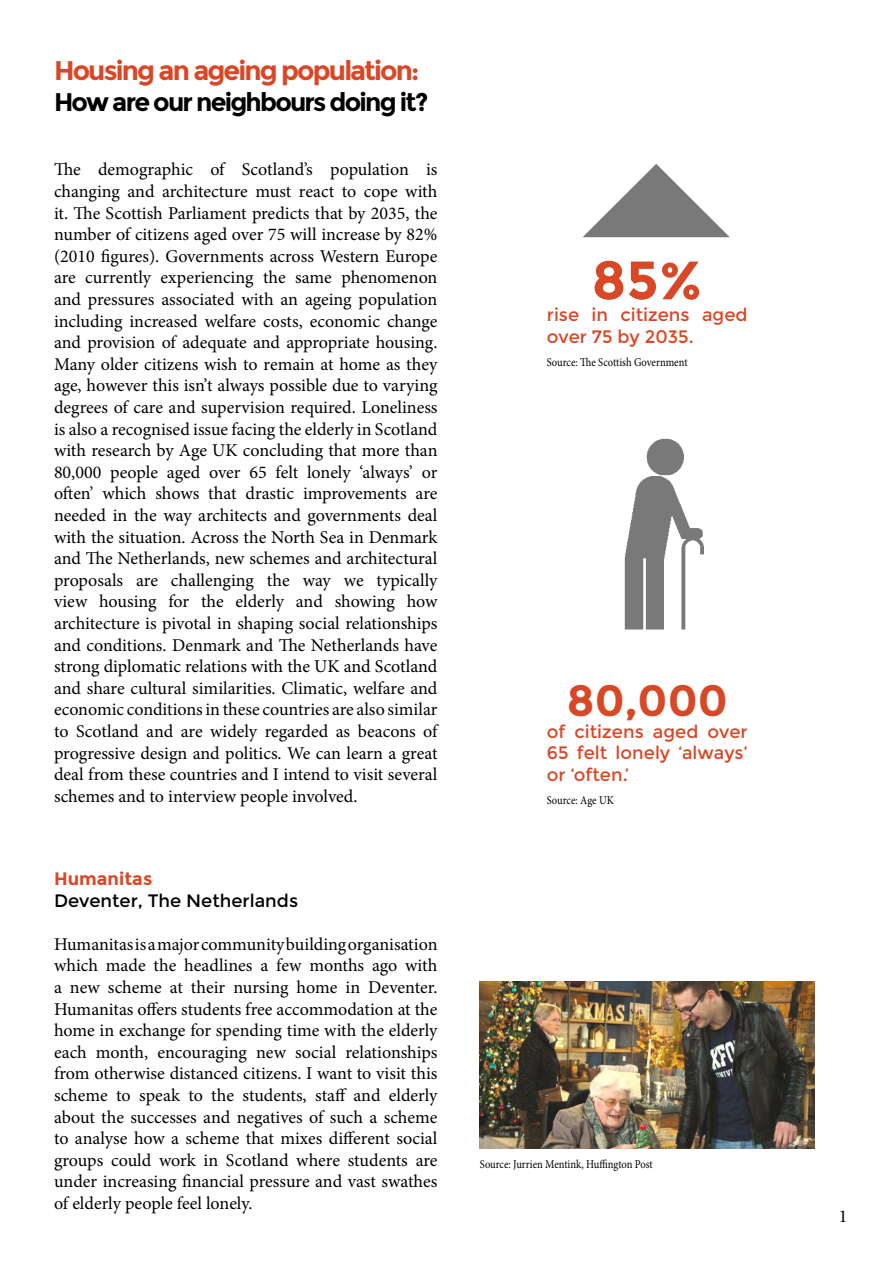
<style>
.page{position:relative;width:893px;height:1263px;background:#fff}
.page>*{position:absolute;margin:0;border:0;box-sizing:border-box;transform-origin:0 0}
.t1{font:700 54px "Montserrat";color:#d84726}
.t2{font:700 43.5px "Montserrat";color:#d84726}
.t3{font:700 27px "Montserrat";letter-spacing:-.07em;color:#d94727}
.t4{font:700 25.5px "Montserrat";letter-spacing:-.07em;color:#000}
.t5{font:18px/21.6px "Minion Pro";letter-spacing:-.005em;color:#000;text-align:justify}
.t6{font:18px/21.6px "Montserrat";color:#d84726;text-align:justify}
.t7{font:18px "Montserrat";color:#000}
.t8{font:700 18px "Montserrat";color:#d94727}
.t9{font:12px "Minion Pro";color:#000101;scale:.88 1}
</style>
<div class="page">
<img style="left:583px;top:164px;width:147px;height:74px">
<img style="left:624px;top:438px;width:80px;height:192px">
<img style="left:480px;top:981px;width:334px;height:168px">
<h3 class="t3" style="left:54px;top:55px;width:367px">Housing an ageing population:</h3>
<h3 class="t4" style="left:54px;top:87px;width:376px">How are our neighbours doing it?</h3>
<p class="t5" style="left:54px;top:159px;width:385px">The demographic of Scotland’s population is changing and architecture must react to cope with it. The Scottish Parliament predicts that by 2035, the number of citizens aged over 75 will increase by 82% (2010 figures). Governments across Western Europe are currently experiencing the same phenomenon and pressures associated with an ageing population including increased welfare costs, economic change and provision of adequate and appropriate housing.<br>Many older citizens wish to remain at home as they age, however this isn’t always possible due to varying degrees of care and supervision required. Loneliness is also a recognised issue facing the elderly in Scotland with research by Age UK concluding that more than 80,000 people aged over 65 felt lonely ‘always’ or often’ which shows that drastic improvements are needed in the way architects and governments deal with the situation. Across the North Sea in Denmark and The Netherlands, new schemes and architectural proposals are challenging the way we typically view housing for the elderly and showing how architecture is pivotal in shaping social relationships and conditions. Denmark and The Netherlands have strong diplomatic relations with the UK and Scotland and share cultural similarities. Climatic, welfare and economic conditions in these countries are also similar to Scotland and are widely regarded as beacons of progressive design and politics. We can learn a great deal from these countries and I intend to visit several schemes and to interview people involved.</p>
<p class="t8" style="left:54px;top:868px;width:100px">Humanitas</p>
<p class="t7" style="left:54px;top:890px;width:246px">Deventer, The Netherlands</p>
<p class="t5" style="left:54px;top:933px;width:385px">Humanitas is a major community building organisation which made the headlines a few months ago with a new scheme at their nursing home in Deventer.<br>Humanitas offers students free accommodation at the home in exchange for spending time with the elderly each month, encouraging new social relationships from otherwise distanced citizens. I want to visit this scheme to speak to the students, staff and elderly about the successes and negatives of such a scheme to analyse how a scheme that mixes different social groups could work in Scotland where students are under increasing financial pressure and vast swathes of elderly people feel lonely.</p>
<h1 class="t1" style="left:592px;top:248px;width:113px">85%</h1>
<p class="t6" style="left:547px;top:326px;width:148px">over 75 by 2035.</p>
<p class="t9" style="left:547px;top:354px;width:161px">Source: The Scottish Government</p>
<p class="t6" style="left:547px;top:304px;width:202px">rise in citizens aged</p>
<h2 class="t2" style="left:567px;top:675px;width:162px">80,000</h2>
<p class="t6" style="left:547px;top:721px;width:202px">of citizens aged over 65 felt lonely ‘always’ or ‘often.’</p>
<p class="t9" style="left:547px;top:792px;width:78px">Source: Age UK</p>
<p class="t9" style="left:480px;top:1156px;width:198px">Source: Jurrien Mentink, Huffington Post</p>
<p class="t5" style="left:839px;top:1205px;width:10px">1</p>
</div>
